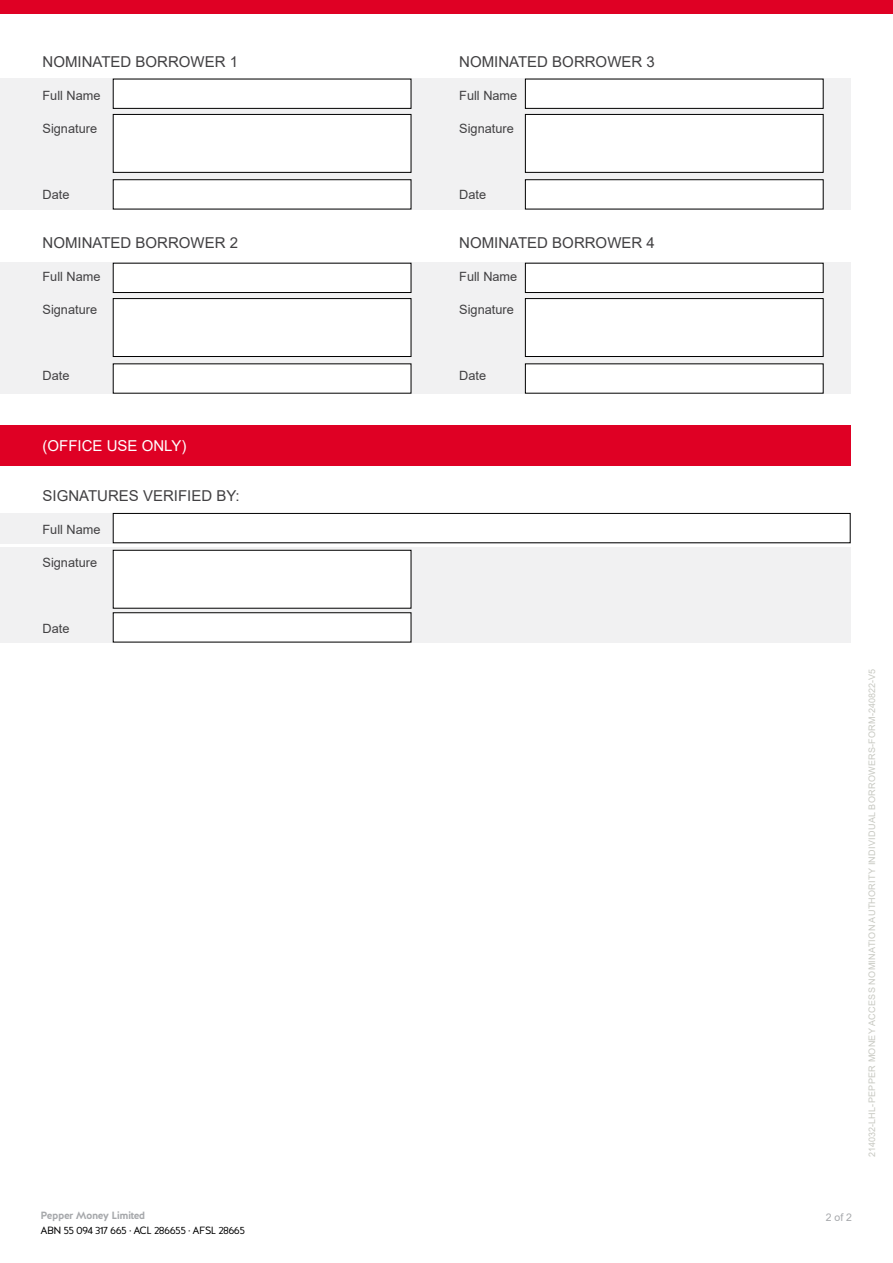
<style>
.page{position:relative;width:893px;height:1263px;background:#fff}
.page>*{position:absolute;margin:0;border:0;box-sizing:border-box;transform-origin:0 0}
.t1{font:15px "Arial";color:#414042}
.t2{font:15px "Arial";color:#fff}
.t3{font:12.75px "Arial";color:#414042}
.t4{font:10.5px "Halis R";letter-spacing:-.055em;color:#000101}
.t5{font:700 10.5px "Halis R";letter-spacing:-.05em;color:#a7a9ac}
.t6{font:10.5px "Arial";color:#a7a9ac}
.t7{font:9px "Arial";letter-spacing:.035em;color:#c7c8c1}
</style>
<div class="page">
<div style="left:0;top:79px;width:850px;height:131px;background:#f1f1f2"></div>
<div style="left:0;top:262px;width:850px;height:132px;background:#f1f1f2"></div>
<div style="left:0;top:548px;width:850px;height:95px;background:#f1f1f2"></div>
<div style="left:0;top:425px;width:850px;height:41px;background:#df0024"></div>
<div style="left:0;top:514px;width:850px;height:30px;background:#f1f1f2"></div>
<div style="left:0;top:0;width:893px;height:14px;background:#df0024"></div>
<div style="left:113px;top:114px;width:298px;height:58px;background:#fff"></div>
<div style="left:113px;top:114px;width:298px;height:59px;border:1px solid #000"></div>
<div style="left:113px;top:299px;width:298px;height:57px;background:#fff"></div>
<div style="left:113px;top:298px;width:298px;height:59px;border:1px solid #000"></div>
<div style="left:113px;top:550px;width:298px;height:58px;background:#fff"></div>
<div style="left:113px;top:550px;width:298px;height:59px;border:1px solid #000"></div>
<div style="left:525px;top:114px;width:298px;height:58px;background:#fff"></div>
<div style="left:525px;top:114px;width:299px;height:59px;border:1px solid #000"></div>
<div style="left:525px;top:299px;width:298px;height:57px;background:#fff"></div>
<div style="left:525px;top:298px;width:299px;height:59px;border:1px solid #000"></div>
<div style="left:113px;top:180px;width:298px;height:29px;background:#fff"></div>
<div style="left:113px;top:179px;width:298px;height:30px;border:1px solid #000"></div>
<div style="left:113px;top:79px;width:298px;height:29px;background:#fff"></div>
<div style="left:113px;top:79px;width:298px;height:30px;border:1px solid #000"></div>
<div style="left:113px;top:364px;width:298px;height:29px;background:#fff"></div>
<div style="left:113px;top:263px;width:298px;height:29px;background:#fff"></div>
<div style="left:113px;top:263px;width:298px;height:30px;border:1px solid #000"></div>
<div style="left:113px;top:613px;width:298px;height:29px;background:#fff"></div>
<div style="left:525px;top:180px;width:298px;height:29px;background:#fff"></div>
<div style="left:525px;top:179px;width:299px;height:30px;border:1px solid #000"></div>
<div style="left:525px;top:79px;width:298px;height:29px;background:#fff"></div>
<div style="left:525px;top:79px;width:299px;height:30px;border:1px solid #000"></div>
<div style="left:525px;top:364px;width:298px;height:29px;background:#fff"></div>
<div style="left:525px;top:263px;width:298px;height:29px;background:#fff"></div>
<div style="left:525px;top:263px;width:299px;height:30px;border:1px solid #000"></div>
<div style="left:113px;top:513px;width:737px;height:30px;background:#fff"></div>
<div style="left:113px;top:513px;width:737px;height:30px;border:1px solid #000"></div>
<p class="t1" style="left:43px;top:51px;width:70px">NOMINATED</p>
<p class="t1" style="left:136px;top:51px;width:23px">BORROWER</p>
<p class="t1" style="left:230px;top:51px;width:10px">1</p>
<p class="t3" style="left:43px;top:86px;width:60px">Full Name</p>
<p class="t3" style="left:43px;top:119px;width:56px">Signature</p>
<p class="t3" style="left:43px;top:185px;width:28px">Date</p>
<p class="t1" style="left:43px;top:233px;width:70px">NOMINATED</p>
<p class="t1" style="left:136px;top:233px;width:23px">BORROWER</p>
<p class="t1" style="left:230px;top:233px;width:10px">2</p>
<p class="t3" style="left:43px;top:268px;width:60px">Full Name</p>
<p class="t3" style="left:43px;top:301px;width:56px">Signature</p>
<p class="t3" style="left:43px;top:367px;width:28px">Date</p>
<p class="t2" style="left:43px;top:435px;width:44px">(OFFICE</p>
<p class="t2" style="left:107px;top:435px;width:11px">USE</p>
<p class="t2" style="left:142px;top:435px;width:46px">ON LY)</p>
<p class="t1" style="left:43px;top:485px;width:57px">SI GNATURES</p>
<p class="t1" style="left:143px;top:485px;width:10px">VERI</p>
<p class="t1" style="left:178px;top:485px;width:18px">FIED</p>
<p class="t1" style="left:216px;top:485px;width:25px">BY:</p>
<p class="t3" style="left:43px;top:520px;width:60px">Full Name</p>
<p class="t3" style="left:43px;top:553px;width:56px">Signature</p>
<p class="t3" style="left:43px;top:619px;width:28px">Date</p>
<p class="t5" style="left:40px;top:1208px;width:106px">Pepper Money Limited</p>
<p class="t4" style="left:40px;top:1223px;width:206px">ABN 55 094 317 665 · ACL 286655 · AFSL 28665</p>
<p class="t1" style="left:459px;top:51px;width:70px">NOMINATED</p>
<p class="t1" style="left:552px;top:51px;width:23px">BORROWER</p>
<p class="t1" style="left:646px;top:51px;width:10px">3</p>
<p class="t3" style="left:459px;top:86px;width:60px">Full Name</p>
<p class="t3" style="left:459px;top:119px;width:56px">Signature</p>
<p class="t3" style="left:459px;top:185px;width:28px">Date</p>
<p class="t1" style="left:459px;top:233px;width:70px">NOMINATED</p>
<p class="t1" style="left:552px;top:233px;width:23px">BORROWER</p>
<p class="t1" style="left:646px;top:233px;width:10px">4</p>
<p class="t3" style="left:459px;top:268px;width:60px">Full Name</p>
<p class="t3" style="left:459px;top:301px;width:56px">Signature</p>
<p class="t3" style="left:459px;top:367px;width:28px">Date</p>
<p class="t7" style="left:866px;top:1157px;width:490px;rotate:-90deg">214032-LHL-Pepper Money Access N omination Authority I ndividual Borrowers-Form-240822-V5</p>
<p class="t6" style="left:826px;top:1210px;width:28px">2 of 2</p>
</div>
